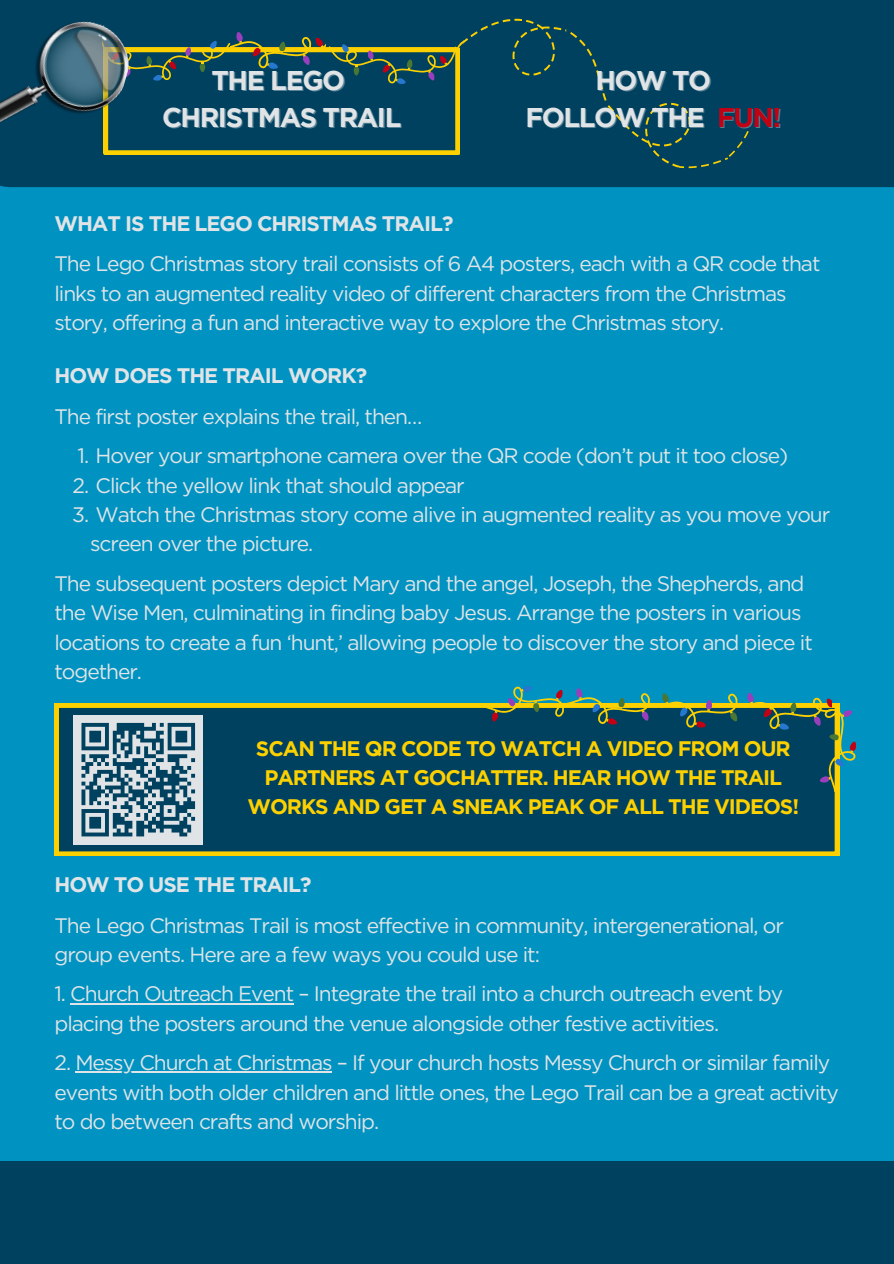
<style>
.page{position:relative;width:894px;height:1264px;background:#fff}
.page>*{position:absolute;margin:0;border:0;box-sizing:border-box;transform-origin:0 0}
.t1{font:700 27px "Gotham";letter-spacing:-.05em;color:#e0e4e6}
.t2{font:21px/29.4px "Gotham";letter-spacing:-.05em;color:#e0e4e6}
.t3{font:700 21px/29.2px "Gotham";letter-spacing:-.05em;color:#fdd100;text-align:center}
.t4{font:700 21px "Gotham";letter-spacing:-.05em;color:#e0e4e6}
.s1{color:rgb(224 228 230/.4)}
</style>
<div class="page">
<div style="left:0;top:0;width:893px;height:1263px;background:#0093c2"></div>
<div style="left:0;top:0;width:893px;height:187px;background:#004160"></div>
<div style="left:0;top:1160px;width:893px;height:103px;background:#004160"></div>
<div style="left:54px;top:703px;width:605px;height:152px;background:#004160"></div>
<hr style="left:70px;top:1002px;width:223px;height:2px;background:#e0e4e6">
<hr style="left:75px;top:1071px;width:256px;height:2px;background:#e0e4e6">
<img style="left:0;top:0;width:103px;height:184px">
<svg style="left:484px;top:686px;width:166px;height:39px"></svg>
<svg style="left:659px;top:692px;width:198px;height:164px;background:#1b5963"></svg>
<svg style="left:103px;top:0;width:656px;height:186px;background:#0f495b"></svg>
<div style="left:74px;top:715px;width:129px;height:129px;background:#e0e4e6"></div>
<svg style="left:81px;top:722px;width:115px;height:115px"></svg>
<p class="t1" style="left:211px;top:70px;width:135px">THE LEGO</p>
<p class="t1" style="left:162px;top:107px;width:241px">CHRISTMAS TRAIL</p>
<p class="t1" style="left:595px;top:70px;width:117px">HOW TO</p>
<p class="t1" style="left:525px;top:107px;width:258px">FOLLOW THE <span class="s1">FUN!</span></p>
<p class="t4" style="left:54px;top:215px;width:400px">WHAT IS THE LEGO CHRISTMAS TRAIL?</p>
<p class="t2" style="left:54px;top:249px;width:767px">The Lego Christmas story trail consists of 6 A4 posters, each with a QR code that links to an augmented reality video of different characters from the Christmas story, offering a fun and interactive way to explore the Christmas story.</p>
<p class="t4" style="left:54px;top:368px;width:314px">HOW DOES THE TRAIL WORK?</p>
<p class="t2" style="left:54px;top:401px;width:369px">The first poster explains the trail, then…</p>
<p class="t2" style="left:78px;top:441px;width:712px">1. Hover your smartphone camera over the QR code (don’t put it too close)</p>
<p class="t2" style="left:72px;top:470px;width:393px">2. Click the yellow link that should appear</p>
<p class="t2" style="left:90px;top:499px;width:741px;text-indent:-18px">3. Watch the Christmas story come alive in augmented reality as you move your screen over the picture.</p>
<p class="t2" style="left:54px;top:568px;width:759px">The subsequent posters depict Mary and the angel, Joseph, the Shepherds, and the Wise Men, culminating in finding baby Jesus. Arrange the posters in various locations to create a fun ‘hunt,’ allowing people to discover the story and piece it together.</p>
<p class="t3" style="left:247px;top:735px;width:553px">SCAN THE QR CODE TO WATCH A VIDEO FROM OUR<br>PARTNERS AT GOCHATTER. HEAR HOW THE TRAIL<br>WORKS AND GET A SNEAK PEAK OF ALL THE VIDEOS!</p>
<p class="t4" style="left:54px;top:876px;width:258px">HOW TO USE THE TRAIL?</p>
<p class="t2" style="left:54px;top:910px;width:730px">The Lego Christmas Trail is most effective in community, intergenerational, or group events. Here are a few ways you could use it:</p>
<p class="t2" style="left:54px;top:979px;width:730px">1. Church Outreach Event – Integrate the trail into a church outreach event by placing the posters around the venue alongside other festive activities.</p>
<p class="t2" style="left:54px;top:1047px;width:785px">2. Messy Church at Christmas – If your church hosts Messy Church or similar family events with both older children and little ones, the Lego Trail can be a great activity to do between crafts and worship.</p>
</div>
